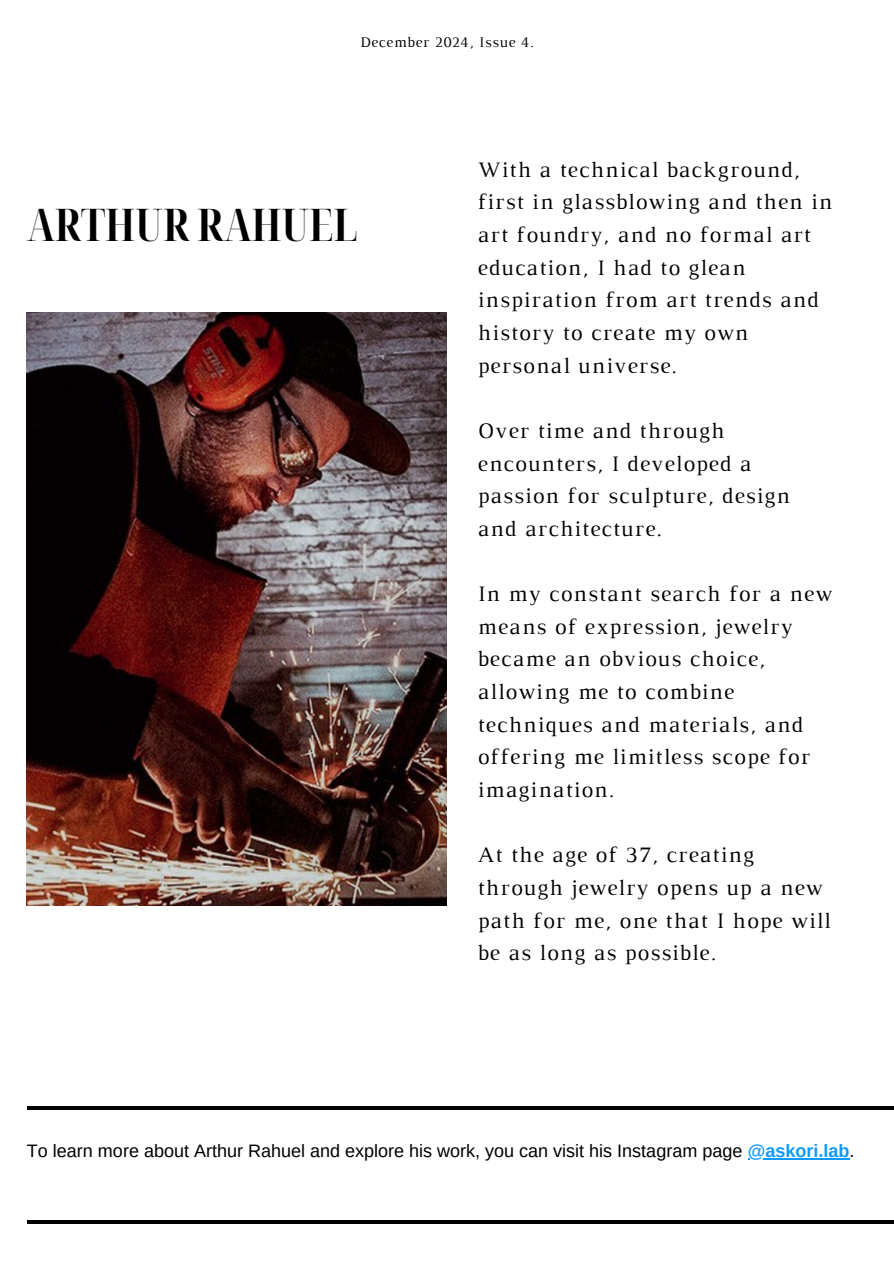
<style>
.page{position:relative;width:894px;height:1264px;background:#fff}
.page>*{position:absolute;margin:0;border:0;box-sizing:border-box;transform-origin:0 0}
.t1{font:700 extra-condensed 45px "Noto Serif Display";color:#000}
.t2{font:22.5px/32.7px "Luthier";letter-spacing:.05em;color:#000}
.t3{font:18px "Arimo";color:#000}
.t4{font:15px "Luthier";letter-spacing:.05em;color:#000}
.s1{font-weight:700;color:#0d99ff}
</style>
<div class="page">
<hr style="left:747px;top:1157px;width:102px;height:2px;background:#0d99ff">
<hr style="left:27px;top:1106px;width:866px;height:3px;background:#000">
<hr style="left:27px;top:1220px;width:866px;height:3px;background:#000">
<img style="left:27px;top:312px;width:420px;height:593px">
<p class="t4" style="left:360px;top:37px;width:175px">December 2024, Issue 4.</p>
<h2 class="t1" style="left:27px;top:193px;width:332px">ARTHUR RAHUEL</h2>
<h2 class="t2" style="left:477px;top:155px;width:356px">With a technical background, first in glassblowing and then in art foundry, and no formal art education, I had to glean inspiration from art trends and history to create my own personal universe.</h2>
<h1 class="t2" style="left:477px;top:416px;width:313px">Over time and through encounters, I developed a passion for sculpture, design and architecture.</h1>
<p class="t2" style="left:477px;top:579px;width:355px">In my constant search for a new means of expression, jewelry became an obvious choice, allowing me to combine techniques and materials, and offering me limitless scope for imagination.</p>
<h3 class="t2" style="left:477px;top:840px;width:354px">At the age of 37, creating through jewelry opens up a new path for me, one that I hope will be as long as possible.</h3>
<p class="t3" style="left:27px;top:1140px;width:828px">To learn more about Arthur Rahuel and explore his work, you can visit his Instagram page <span class="s1">@askori.lab</span>.</p>
</div>
